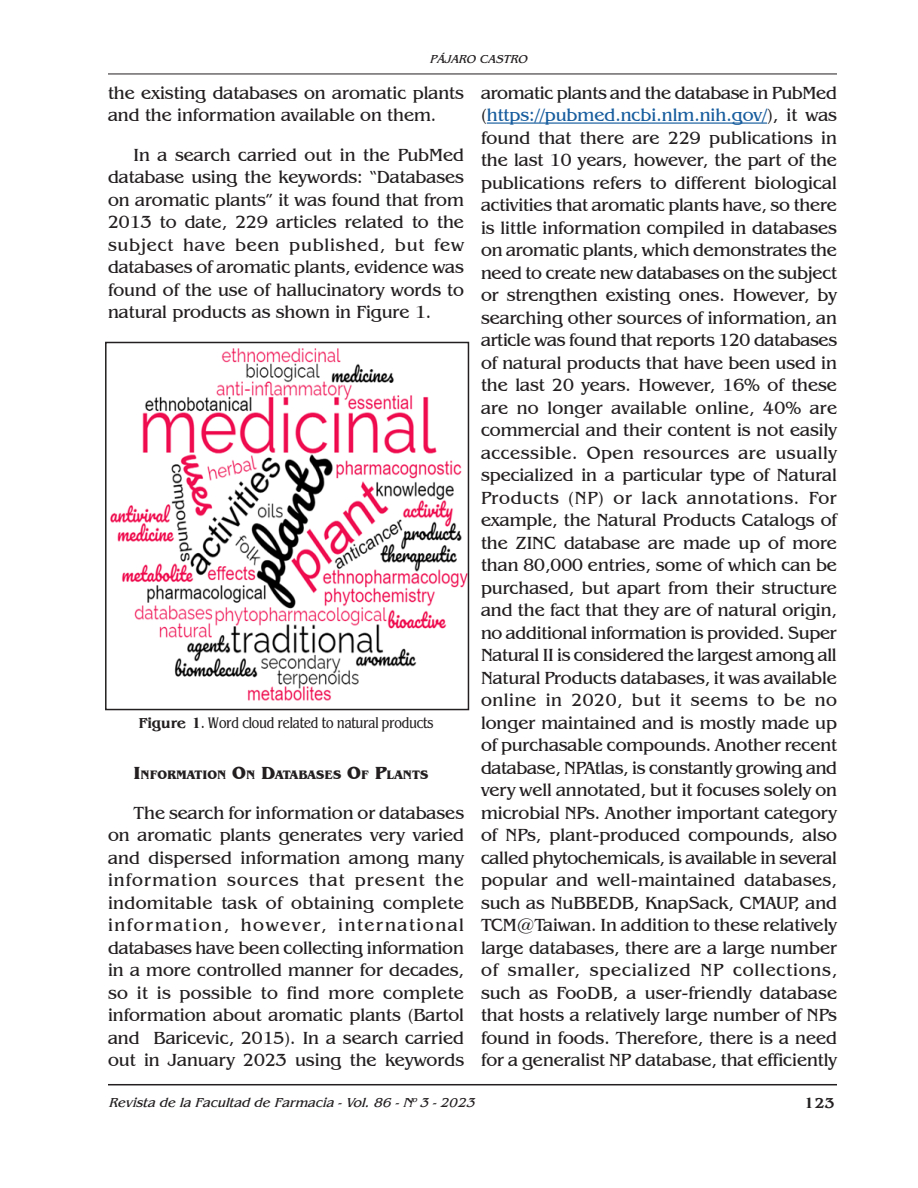
<style>
.page{position:relative;width:918px;height:1188px;background:#fff}
.page>*{position:absolute;margin:0;border:0;box-sizing:border-box;transform-origin:0 0}
.Cuerpo_de_textoRevf{font:18px/22.5px "Benguiat IT Cby BT";color:#231f20;text-align:justify}
.Título_inglés{font:15px "Benguiat Condensed BQ";color:#231f20}
.t1{font:700 15px "Benguiat";color:#231f20}
.t2{font:italic 13.5px "Benguiat";color:#231f20}
.Cuerpo_de_textoRevf-2{font:700 12.6px "Benguiat IT Cby BT";color:#231f20}
.t3{font:italic 12px "Benguiat";color:#231f20}
.s1{color:#175d9e}
.s2{font-family:"Benguiat";font-weight:700}
.s3{font-size:18px}
</style>
<div class="page">
<hr style="left:108px;top:74px;width:729px;height:1px;background:#231f20">
<hr style="left:108px;top:1084px;width:729px;height:1px;background:#231f20">
<hr style="left:487px;top:122px;width:280px;height:2px;background:#175d9e">
<img style="left:110px;top:348px;width:356px;height:353px">
<div style="left:105px;top:342px;width:364px;height:368px;border:2px solid #231f20"></div>
<p class="t3" style="left:430px;top:52px;width:99px">PÁJARO CASTRO</p>
<p class="Cuerpo_de_textoRevf" style="left:108px;top:81px;width:357px">the existing databases on aromatic plants and the information available on them.</p>
<p class="Cuerpo_de_textoRevf" style="left:108px;top:143px;width:358px;text-indent:26px">In a search carried out in the PubMed database using the keywords: “Databases on aromatic plants” it was found that from 2013 to date, 229 articles related to the subject have been published, but few databases of aromatic plants, evidence was found of the use of hallucinatory words to natural products as shown in Figure 1.</p>
<p class="Cuerpo_de_textoRevf" style="left:481px;top:81px;width:358px">aromatic plants and the database in PubMed (<span class="s1">https://pubmed.ncbi.nlm.nih.gov/</span>), it was found that there are 229 publications in the last 10 years, however, the part of the publications refers to different biological activities that aromatic plants have, so there is little information compiled in databases on aromatic plants, which demonstrates the need to create new databases on the subject or strengthen existing ones. However, by searching other sources of information, an article was found that reports 120 databases of natural products that have been used in the last 20 years. However, 16% of these are no longer available online, 40% are commercial and their content is not easily accessible. Open resources are usually specialized in a particular type of Natural Products (NP) or lack annotations. For example, the Natural Products Catalogs of the ZINC database are made up of more than 80,000 entries, some of which can be purchased, but apart from their structure and the fact that they are of natural origin, no additional information is provided. Super Natural II is considered the largest among all Natural Products databases, it was available online in 2020, but it seems to be no longer maintained and is mostly made up of purchasable compounds. Another recent database, NPAtlas, is constantly growing and very well annotated, but it focuses solely on microbial NPs. Another important category of NPs, plant-produced compounds, also called phytochemicals, is available in several popular and well-maintained databases, such as NuBBEDB, KnapSack, CMAUP, and TCM@Taiwan. In addition to these relatively large databases, there are a large number of smaller, specialized NP collections, such as FooDB, a user-friendly database that hosts a relatively large number of NPs found in foods. Therefore, there is a need for a generalist NP database, that efficiently</p>
<p class="Título_inglés" style="left:139px;top:715px;width:296px"><span class="s2">Figure 1</span>. Word cloud related to natural products</p>
<p class="Cuerpo_de_textoRevf-2" style="left:134px;top:767px;width:296px"><span class="s3">I</span>NFORMATION <span class="s3">O</span>N <span class="s3">D</span>ATABASES <span class="s3">O</span>F <span class="s3">P</span>LANTS</p>
<p class="Cuerpo_de_textoRevf" style="left:108px;top:801px;width:358px;text-indent:26px">The search for information or databases on aromatic plants generates very varied and dispersed information among many information sources that present the indomitable task of obtaining complete information, however, international databases have been collecting information in a more controlled manner for decades, so it is possible to find more complete information about aromatic plants (Bartol and Baricevic, 2015). In a search carried out in January 2023 using the keywords</p>
<p class="t2" style="left:108px;top:1095px;width:368px">Revista de la Facultad de Farmacia - Vol. 86 - N<sup>o</sup> 3 - 2023</p>
<p class="t1" style="left:804px;top:1094px;width:32px">123</p>
</div>
